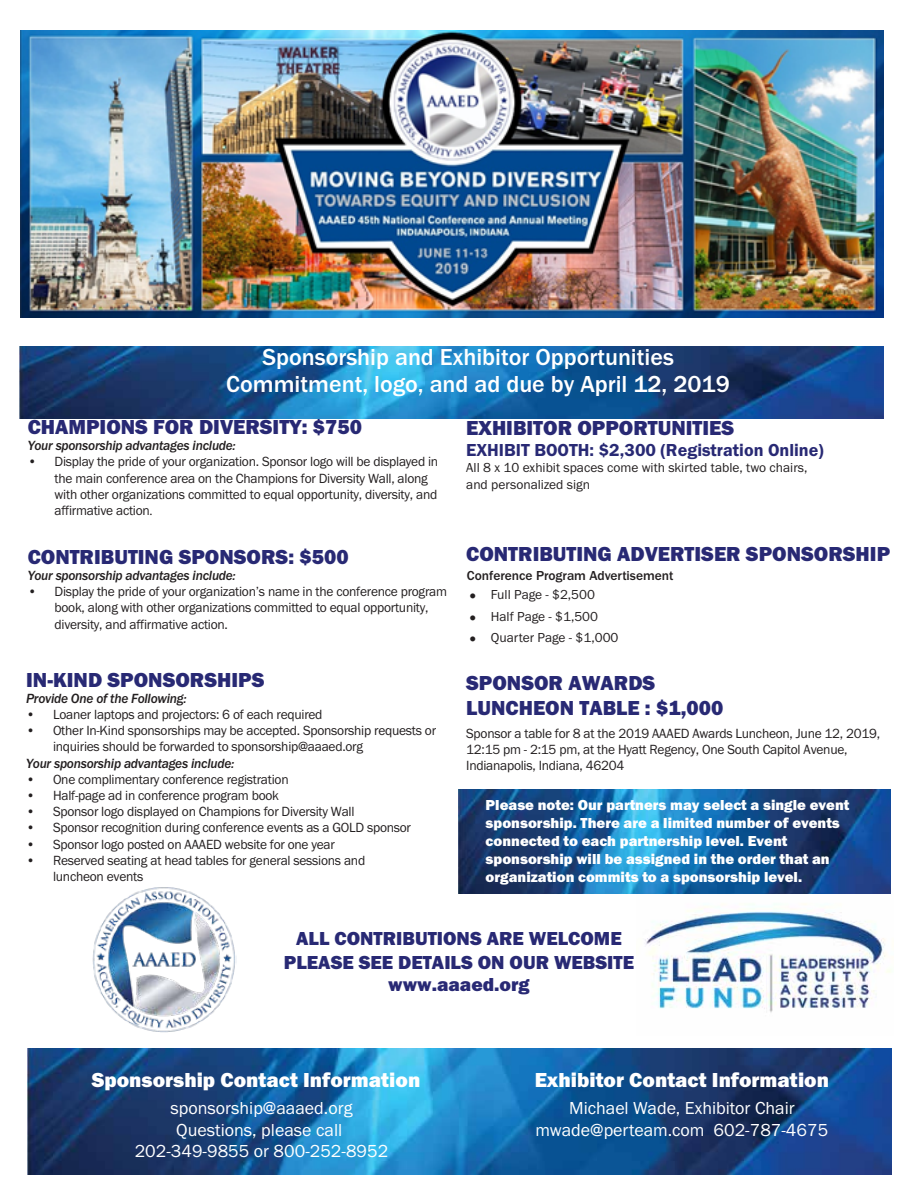
<style>
.page{position:relative;width:918px;height:1188px;background:#fff}
.page>*{position:absolute;margin:0;border:0;box-sizing:border-box;transform-origin:0 0}
.t1{font:500 24px/27.3px "Franklin Gothic URW";color:#fff}
.t2{font:21px/25.2px "Franklin Gothic URW Hea";color:#282974}
.t3{font:21px "Franklin Gothic URW Hea";color:#fff}
.t4{font:19.5px/23.4px "Franklin Gothic URW Hea";color:#282974;text-align:center}
.t5{font:18px/21.6px "Franklin Gothic URW Boo";color:#fff;text-align:center}
.t6{font:18px "Franklin Gothic URW Dem";color:#282974}
.t7{font:15px/18px "Franklin Gothic URW Hea";color:#fff}
.t8{font:13.8px/16.2px "Franklin Gothic URW Boo";letter-spacing:-.02em;color:#231f20}
.t9{font:13.8px "Franklin Gothic URW Med Ita";letter-spacing:-.02em;color:#231f20}
.t10{font:13.5px/16.2px "Franklin Gothic URW Boo";color:#231f20}
.t11{font:500 13.5px "Franklin Gothic URW";color:#231f20}
.s1{font-family:"Minion Pro"}
.s2{font-size:18px}
</style>
<div class="page">
<img style="left:645px;top:904px;width:246px;height:109px">
<img style="left:459px;top:790px;width:432px;height:104px">
<img style="left:92px;top:887px;width:144px;height:146px">
<img style="left:20px;top:347px;width:864px;height:71px">
<img style="left:27px;top:1048px;width:864px;height:126px">
<img style="left:21px;top:31px;width:862px;height:287px">
<h1 class="t1" style="left:226px;top:342px;width:505px;text-indent:36px">Sponsorship and Exhibitor Opportunities<br>Commitment, logo, and ad due by April 12, 2019</h1>
<h2 class="t2" style="left:28px;top:414px;width:336px">CHAMPIONS FOR DIVERSITY: $750</h2>
<p class="t9" style="left:28px;top:437px;width:210px">Your sponsorship advantages include:</p>
<p class="t8" style="left:55px;top:453px;width:385px;text-indent:-27px">• Display the pride of your organization. Sponsor logo will be displayed in the main conference area on the Champions for Diversity Wall, along with other organizations committed to equal opportunity, diversity, and affirmative action<span class="s1">.</span></p>
<h2 class="t2" style="left:28px;top:544px;width:322px">CONTRIBUTING SPONSORS: $500</h2>
<p class="t9" style="left:28px;top:567px;width:210px">Your sponsorship advantages include:</p>
<p class="t8" style="left:55px;top:583px;width:394px;text-indent:-27px">• Display the pride of your organization’s name in the conference program book, along with other organizations committed to equal opportunity, diversity, and affirmative action.</p>
<h2 class="t2" style="left:26px;top:666px;width:240px">IN-KIND SPONSORSHIPS</h2>
<p class="t9" style="left:26px;top:690px;width:162px">Provide One of the Following:</p>
<p class="t8" style="left:26px;top:706px;width:298px">• Loaner laptops and projectors: 6 of each required</p>
<p class="t8" style="left:53px;top:722px;width:385px;text-indent:-27px">• Other In-Kind sponsorships may be accepted. Sponsorship requests or inquiries should be forwarded to sponsorship@aaaed.org</p>
<p class="t9" style="left:26px;top:755px;width:210px">Your sponsorship advantages include:</p>
<p class="t8" style="left:26px;top:771px;width:264px">• One complimentary conference registration</p>
<p class="t8" style="left:26px;top:787px;width:254px">• Half-page ad in conference program book</p>
<p class="t8" style="left:26px;top:803px;width:330px">• Sponsor logo displayed on Champions for Diversity Wall</p>
<p class="t8" style="left:26px;top:819px;width:386px">• Sponsor recognition during conference events as a GOLD sponsor</p>
<p class="t8" style="left:26px;top:836px;width:310px">• Sponsor logo posted on AAAED website for one year</p>
<p class="t8" style="left:53px;top:852px;width:314px;text-indent:-27px">• Reserved seating at head tables for general sessions and luncheon events</p>
<h2 class="t2" style="left:466px;top:414px;width:270px">EXHIBITOR OPPORTUNITIES</h2>
<h3 class="t6" style="left:466px;top:439px;width:359px">EXHIBIT BOOTH: $2,300 (Registration Online)</h3>
<p class="t10" style="left:466px;top:459px;width:343px">All 8 x 10 exhibit spaces come with skirted table, two chairs, and personalized sign</p>
<h2 class="t2" style="left:466px;top:541px;width:425px">CONTRIBUTING ADVERTISER SPONSORSHIP</h2>
<p class="t11" style="left:467px;top:567px;width:208px">Conference Program Advertisement</p>
<p class="t10" style="left:467px;top:586px;width:130px"><span class="s2">•</span> Full Page - $2,500</p>
<p class="t10" style="left:467px;top:608px;width:133px"><span class="s2">•</span> Half Page - $1,500</p>
<p class="t10" style="left:467px;top:629px;width:153px"><span class="s2">•</span> Quarter Page - $1,000</p>
<h2 class="t2" style="left:466px;top:670px;width:259px">SPONSOR AWARDS<br>LUNCHEON TABLE : $1,000</h2>
<p class="t8" style="left:466px;top:725px;width:416px">Sponsor a table for 8 at the 2019 AAAED Awards Luncheon, June 12, 2019,<br>12:15 pm - 2:15 pm, at the Hyatt Regency, One South Capitol Avenue,<br>Indianapolis, Indiana, 46204</p>
<p class="t7" style="left:486px;top:796px;width:365px">Please note: Our partners may select a single event sponsorship. There are a limited number of events connected to each partnership level. Event sponsorship will be assigned in the order that an organization commits to a sponsorship level.</p>
<h3 class="t4" style="left:284px;top:926px;width:352px">ALL CONTRIBUTIONS ARE WELCOME<br>PLEASE SEE DETAILS ON OUR WEBSITE</h3>
<h3 class="t4" style="left:388px;top:972px;width:143px">www.aaaed.org</h3>
<h2 class="t3" style="left:92px;top:1066px;width:330px">Sponsorship Contact Information</h2>
<h3 class="t5" style="left:135px;top:1097px;width:255px">sponsorship@aaaed.org<br>Questions, please call<br>202-349-9855 or 800-252-8952</h3>
<h2 class="t3" style="left:535px;top:1066px;width:296px">Exhibitor Contact Information</h2>
<h3 class="t5" style="left:536px;top:1097px;width:294px">Michael Wade, Exhibitor Chair mwade@perteam.com 602-787-4675</h3>
</div>
